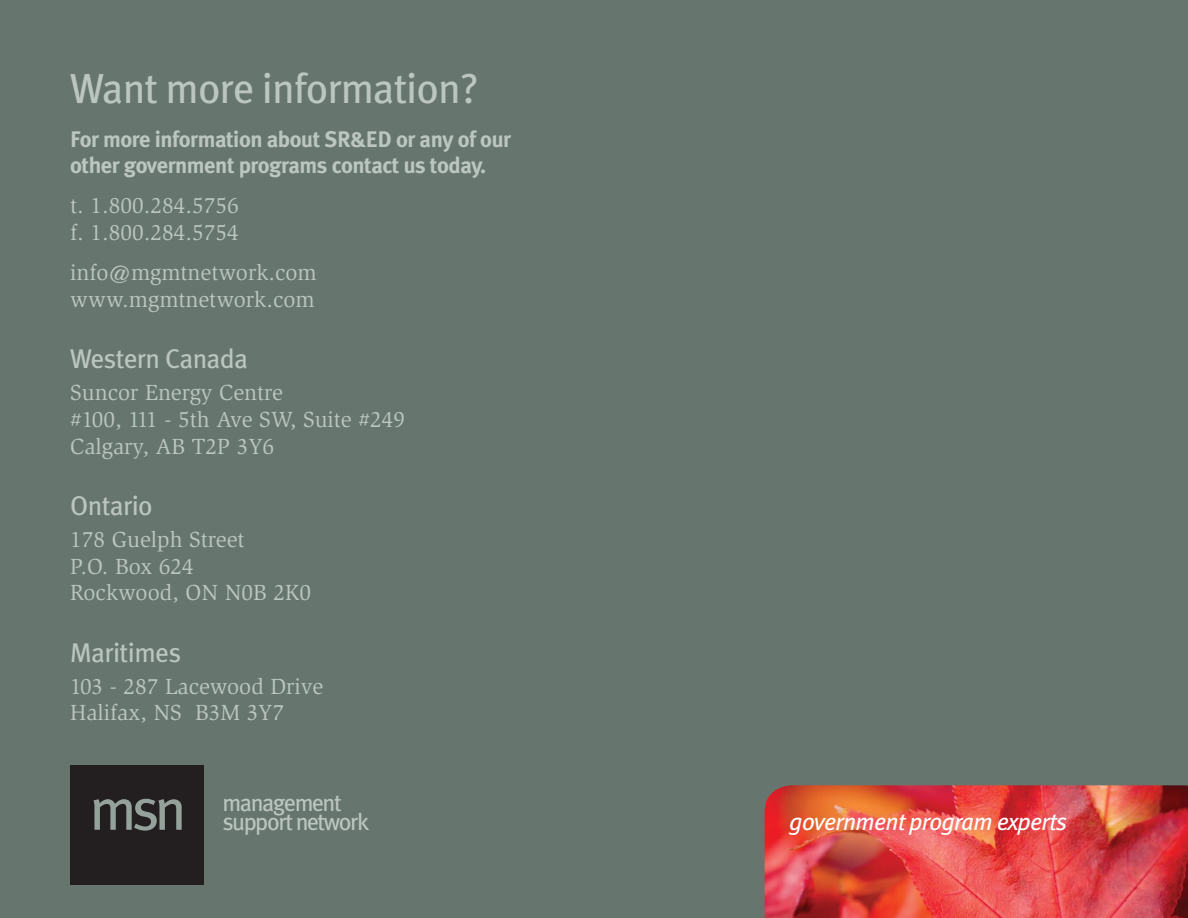
<style>
.page{position:relative;width:1188px;height:918px;background:#66766e}
.page>*{position:absolute;margin:0;border:0;box-sizing:border-box;transform-origin:0 0}
.t1{font:59.4px "Meta";color:#95a29c}
.t2{font:42px "Meta";letter-spacing:-.02em;color:#bcc6c1}
.t3{font:27px "Meta";letter-spacing:-.02em;color:#bcc6c1}
.t4{font:italic 24px "Meta";letter-spacing:-.025em;color:#fff}
.t5{font:23.85px/18.5px "Meta";letter-spacing:-.055em;color:#bcc6c1}
.t6{font:22.5px/26.5px "Slimbach";color:#bcc6c1}
.t7{font:700 22.5px/26.5px "Meta Plus";letter-spacing:-.02em;color:#bcc6c1}
</style>
<div class="page">
<img style="left:765px;top:785px;width:423px;height:133px">
<div style="left:70px;top:765px;width:134px;height:120px;background:#231f20"></div>
<h2 class="t2" style="left:70px;top:64px;width:410px">Want more information?</h2>
<p class="t7" style="left:70px;top:125px;width:442px">For more information about SR&amp;ED or any of our other government programs contact us today.</p>
<p class="t6" style="left:70px;top:193px;width:170px">t. 1.800.284.5756 f. 1.800.284.5754</p>
<p class="t6" style="left:70px;top:259px;width:248px">info@mgmtnetwork.com www.mgmtnetwork.com</p>
<p class="t3" style="left:70px;top:343px;width:179px">Western Canada</p>
<p class="t6" style="left:70px;top:380px;width:336px">Suncor Energy Centre<br>#100, 111 - 5th Ave SW, Suite #249<br>Calgary, AB T2P 3Y6</p>
<p class="t3" style="left:70px;top:490px;width:84px">Ontario</p>
<p class="t6" style="left:70px;top:526px;width:243px">178 Guelph Street<br>P.O. Box 624<br>Rockwood, ON N0B 2K0</p>
<p class="t3" style="left:70px;top:637px;width:112px">Maritimes</p>
<p class="t6" style="left:70px;top:673px;width:255px">103 - 287 Lacewood Drive<br>Halifax, NS B3M 3Y7</p>
<h1 class="t1" style="left:89px;top:774px;width:99px">msn</h1>
<p class="t5" style="left:222px;top:794px;width:148px">management support network</p>
<p class="t4" style="left:789px;top:808px;width:280px">government program experts</p>
</div>
